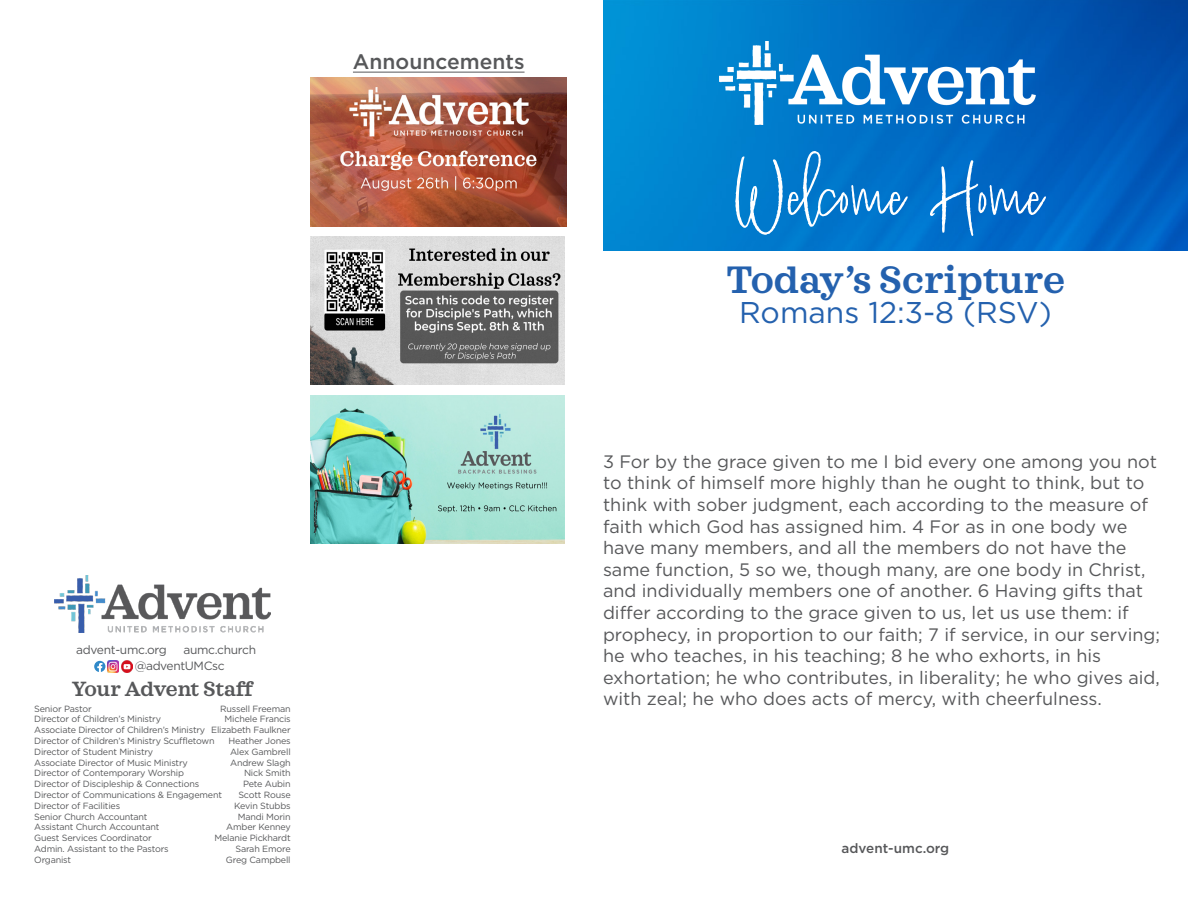
<style>
.page{position:relative;width:1188px;height:918px;background:#fff}
.page>*{position:absolute;margin:0;border:0;box-sizing:border-box;transform-origin:0 0}
.t1{font:111px "Audrielle No 2";color:#fff}
.t2{font:600 39px "Sagona";color:#2461ae}
.t3{font:30px "Gotham";color:#2461ae}
.Grey_Title{font:600 21px "Sagona";color:#57585a}
.Grey_Title-2{font:500 21px "Gotham";color:#57585a}
.t4{font:18px/21.6px "Gotham";color:#57585a}
.t5{font:500 13.5px "Gotham";color:#57585a}
.t6{font:12px "Gotham";letter-spacing:-.025em;color:#57585a}
.Small_Gray{font:9px "Gotham";letter-spacing:-.02em;color:#57585a}
</style>
<div class="page">
<img style="left:603px;top:0;width:585px;height:250px">
<img style="left:720px;top:42px;width:315px;height:82px">
<img style="left:54px;top:576px;width:216px;height:56px">
<hr style="left:353px;top:72px;width:172px;height:1px;background:#57585a">
<svg style="left:94px;top:661px;width:38px;height:11px"></svg>
<img style="left:310px;top:77px;width:257px;height:149px">
<img style="left:310px;top:236px;width:255px;height:149px">
<img style="left:310px;top:395px;width:255px;height:149px">
<p class="Grey_Title-2" style="left:353px;top:50px;width:173px">Announcements</p>
<p class="t6" style="left:76px;top:643px;width:92px">advent-umc.org</p>
<p class="t6" style="left:183px;top:643px;width:74px">aumc.church</p>
<p class="t6" style="left:135px;top:659px;width:91px">@adventUMCsc</p>
<p class="Grey_Title" style="left:72px;top:676px;width:184px">Your Advent Staff</p>
<p class="Small_Gray" style="left:34px;top:703px;width:59px">Senior Pastor</p>
<p class="Small_Gray" style="left:220px;top:703px;width:72px">Russell Freeman</p>
<p class="Small_Gray" style="left:34px;top:714px;width:128px">Director of Children’s Ministry</p>
<p class="Small_Gray" style="left:225px;top:714px;width:68px">Michele Francis</p>
<p class="Small_Gray" style="left:34px;top:725px;width:258px">Associate Director of Children’s Ministry Elizabeth Faulkner</p>
<p class="Small_Gray" style="left:34px;top:736px;width:182px">Director of Children’s Ministry Scuffletown</p>
<p class="Small_Gray" style="left:229px;top:736px;width:64px">Heather Jones</p>
<p class="Small_Gray" style="left:34px;top:747px;width:121px">Director of Student Ministry</p>
<p class="Small_Gray" style="left:230px;top:747px;width:62px">Alex Gambrell</p>
<p class="Small_Gray" style="left:34px;top:757px;width:155px">Associate Director of Music Ministry</p>
<p class="Small_Gray" style="left:230px;top:757px;width:62px">Andrew Slagh</p>
<p class="Small_Gray" style="left:34px;top:768px;width:151px">Director of Contemporary Worship</p>
<p class="Small_Gray" style="left:244px;top:768px;width:48px">Nick Smith</p>
<p class="Small_Gray" style="left:34px;top:779px;width:166px">Director of Discipleship &amp; Connections</p>
<p class="Small_Gray" style="left:243px;top:779px;width:49px">Pete Aubin</p>
<p class="Small_Gray" style="left:34px;top:790px;width:189px">Director of Communications &amp; Engagement</p>
<p class="Small_Gray" style="left:238px;top:790px;width:54px">Scott Rouse</p>
<p class="Small_Gray" style="left:34px;top:801px;width:87px">Director of Facilities</p>
<p class="Small_Gray" style="left:234px;top:801px;width:58px">Kevin Stubbs</p>
<p class="Small_Gray" style="left:34px;top:811px;width:115px">Senior Church Accountant</p>
<p class="Small_Gray" style="left:238px;top:811px;width:54px">Mandi Morin</p>
<p class="Small_Gray" style="left:34px;top:822px;width:127px">Assistant Church Accountant</p>
<p class="Small_Gray" style="left:226px;top:822px;width:66px">Amber Kenney</p>
<p class="Small_Gray" style="left:34px;top:833px;width:119px">Guest Services Coordinator</p>
<p class="Small_Gray" style="left:214px;top:833px;width:78px">Melanie Pickhardt</p>
<p class="Small_Gray" style="left:34px;top:844px;width:136px">Admin. Assistant to the Pastors</p>
<p class="Small_Gray" style="left:235px;top:844px;width:57px">Sarah Emore</p>
<p class="Small_Gray" style="left:34px;top:855px;width:38px">Organist</p>
<p class="Small_Gray" style="left:226px;top:855px;width:66px">Greg Campbell</p>
<p class="t1" style="left:733px;top:117px;width:313px">Welcome Home</p>
<p class="t2" style="left:726px;top:256px;width:340px">Today’s Scripture</p>
<p class="t3" style="left:739px;top:296px;width:314px">Romans 12:3-8 (RSV)</p>
<p class="t4" style="left:603px;top:450px;width:559px">3 For by the grace given to me I bid every one among you not to think of himself more highly than he ought to think, but to think with sober judgment, each according to the measure of faith which God has assigned him. 4 For as in one body we have many members, and all the members do not have the same function, 5 so we, though many, are one body in Christ, and individually members one of another. 6 Having gifts that differ according to the grace given to us, let us use them: if prophecy, in proportion to our faith; 7 if service, in our serving; he who teaches, in his teaching; 8 he who exhorts, in his exhortation; he who contributes, in liberality; he who gives aid, with zeal; he who does acts of mercy, with cheerfulness.</p>
<p class="t5" style="left:842px;top:841px;width:109px">advent-umc.org</p>
</div>
